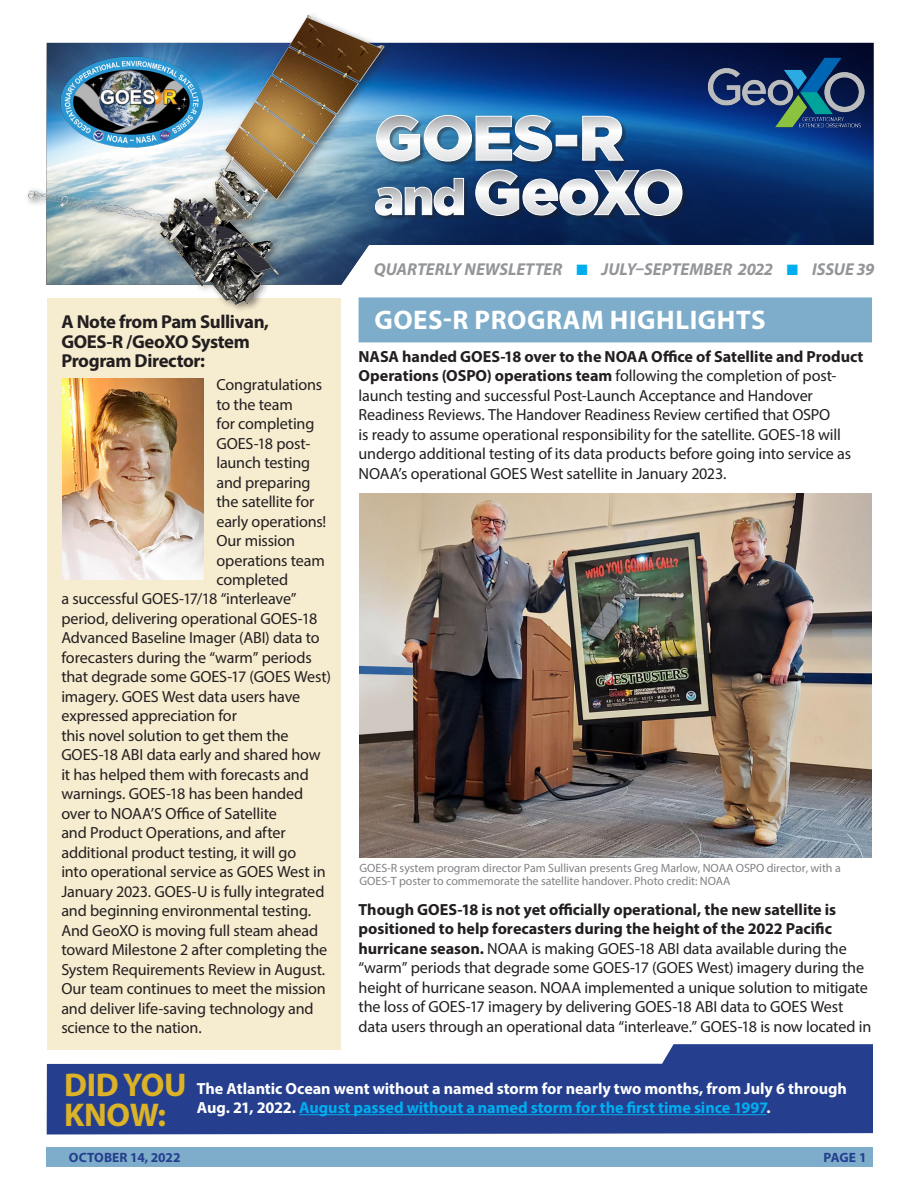
<style>
.page{position:relative;width:918px;height:1188px;background:#fff}
.page>*{position:absolute;margin:0;border:0;box-sizing:border-box;transform-origin:0 0}
.DYK{font:700 33px/30px "Myriad Pro";letter-spacing:-.01em;color:#dcb226}
.BlueBar_Header{font:700 27px "Myriad Pro";letter-spacing:.02em;color:#fff}
.Mike_message{font:700 18.75px/19.5px "Myriad Pro";letter-spacing:-.02em;color:#231f20}
.t1{font:italic 700 17.25px "Myriad Pro";color:#939598}
._508BODY{font:16.2px/19.5px "Myriad Pro";letter-spacing:-.01em;color:#231f20}
._508_Caption{font:16.2px/19.5px "Myriad Pro";letter-spacing:-.01em;color:#231f20}
._508BODY-2{font:700 16.2px/19.5px "Myriad Pro";letter-spacing:-.005em;color:#fff}
.t2{font:700 13.5px "Myriad Pro";letter-spacing:-.005em;color:#253f8e}
._508_Caption-2{font:12px/13.5px "Myriad Pro";letter-spacing:-.005em;color:#808285}
.s1{color:#00aeef}
.s2{font-weight:700}
</style>
<div class="page">
<div style="left:47px;top:298px;width:293px;height:752px;background:#f6ecd0"></div>
<img style="left:394px;top:43px;width:480px;height:202px">
<svg style="left:47px;top:1044px;width:826px;height:91px;fill:#253f8e"></svg>
<div style="left:47px;top:1147px;width:826px;height:20px;background:#7dadcb"></div>
<div style="left:376px;top:116px;width:311px;height:105px;background:#231f20;opacity:.45"></div>
<svg style="left:475px;top:169px;width:208px;height:47px"></svg>
<svg style="left:394px;top:114px;width:231px;height:48px"></svg>
<svg style="left:394px;top:178px;width:70px;height:38px"></svg>
<img style="left:683px;top:42px;width:191px;height:131px">
<div style="left:25px;top:11px;width:369px;height:302px;background:#231f20;opacity:.55"></div>
<img style="left:25px;top:11px;width:364px;height:299px">
<hr style="left:299px;top:1114px;width:467px;height:1px;background:#00aeef">
<div style="left:359px;top:297px;width:513px;height:45px;background:#7dadcb"></div>
<img style="left:360px;top:493px;width:512px;height:365px">
<img style="left:63px;top:378px;width:140px;height:201px">
<p class="Mike_message" style="left:61px;top:311px;width:209px">A Note from Pam Sullivan,<br>GOES-R /GeoXO System<br>Program Director:</p>
<p class="_508BODY" style="left:216px;top:375px;width:107px">Congratulations</p>
<p class="_508BODY" style="left:216px;top:394px;width:78px">to the team</p>
<p class="_508BODY" style="left:216px;top:414px;width:100px">for completing</p>
<p class="_508BODY" style="left:216px;top:433px;width:95px">GOES-18 post-</p>
<p class="_508BODY" style="left:216px;top:453px;width:95px">launch testing</p>
<p class="_508BODY" style="left:216px;top:472px;width:96px">and preparing</p>
<p class="_508BODY" style="left:216px;top:492px;width:99px">the satellite for</p>
<p class="_508BODY" style="left:216px;top:511px;width:111px">early operations!</p>
<p class="_508BODY" style="left:216px;top:531px;width:80px">Our mission</p>
<p class="_508BODY" style="left:216px;top:550px;width:110px">operations team</p>
<p class="_508BODY" style="left:216px;top:570px;width:73px">completed</p>
<p class="_508BODY" style="left:61px;top:589px;width:237px">a successful GOES-17/18 “interleave”</p>
<p class="_508BODY" style="left:61px;top:609px;width:257px">period, delivering operational GOES-18</p>
<p class="_508BODY" style="left:61px;top:628px;width:260px">Advanced Baseline Imager (ABI) data to</p>
<p class="_508BODY" style="left:61px;top:648px;width:252px">forecasters during the “warm” periods</p>
<p class="_508BODY" style="left:61px;top:667px;width:271px">that degrade some GOES-17 (GOES West)</p>
<p class="_508BODY" style="left:61px;top:687px;width:240px">imagery. GOES West data users have</p>
<p class="_508BODY" style="left:61px;top:706px;width:177px">expressed appreciation for</p>
<p class="_508BODY" style="left:61px;top:726px;width:229px">this novel solution to get them the</p>
<p class="_508BODY" style="left:61px;top:745px;width:261px">GOES-18 ABI data early and shared how</p>
<p class="_508BODY" style="left:61px;top:765px;width:249px">it has helped them with forecasts and</p>
<p class="_508BODY" style="left:61px;top:784px;width:243px">warnings. GOES-18 has been handed</p>
<p class="_508BODY" style="left:61px;top:804px;width:217px">over to NOAA’S Office of Satellite</p>
<p class="_508BODY" style="left:61px;top:823px;width:226px">and Product Operations, and after</p>
<p class="_508BODY" style="left:61px;top:842px;width:236px">additional product testing, it will go</p>
<p class="_508BODY" style="left:61px;top:862px;width:266px">into operational service as GOES West in</p>
<p class="_508BODY" style="left:61px;top:881px;width:265px">January 2023. GOES-U is fully integrated</p>
<p class="_508BODY" style="left:61px;top:901px;width:251px">and beginning environmental testing.</p>
<p class="_508BODY" style="left:61px;top:920px;width:258px">And GeoXO is moving full steam ahead</p>
<p class="_508BODY" style="left:61px;top:940px;width:267px">toward Milestone 2 after completing the</p>
<p class="_508BODY" style="left:61px;top:959px;width:265px">System Requirements Review in August.</p>
<p class="_508BODY" style="left:61px;top:979px;width:266px">Our team continues to meet the mission</p>
<p class="_508BODY" style="left:61px;top:998px;width:254px">and deliver life-saving technology and</p>
<p class="_508BODY" style="left:61px;top:1018px;width:142px">science to the nation.</p>
<p class="t1" style="left:374px;top:258px;width:502px">QUARTERLY NEWSLETTER <span class="s1">■</span> JULY–SEPTEMBER 2022 <span class="s1">■</span> ISSUE 39</p>
<h1 class="BlueBar_Header" style="left:374px;top:302px;width:393px">GOES-R PROGRAM HIGHLIGHTS</h1>
<p class="_508BODY" style="left:359px;top:346px;width:506px"><span class="s2">NASA handed GOES-18 over to the NOAA Office of Satellite and Product Operations (OSPO) operations team</span> following the completion of post&shy;launch testing and successful Post-Launch Acceptance and Handover Readiness Reviews. The Handover Readiness Review certified that OSPO<br>is ready to assume operational responsibility for the satellite. GOES-18 will undergo additional testing of its data products before going into service as NOAA’s operational GOES West satellite in January 2023.</p>
<p class="_508_Caption-2" style="left:360px;top:861px;width:483px">GOES-R system program director Pam Sullivan presents Greg Marlow, NOAA OSPO director, with a<br>GOES-T poster to commemorate the satellite handover. Photo credit: NOAA</p>
<p class="_508_Caption" style="left:359px;top:899px;width:514px"><span class="s2">Though GOES-18 is not yet officially operational, the new satellite is positioned to help forecasters during the height of the 2022 Pacific hurricane season.</span> NOAA is making GOES-18 ABI data available during the “warm” periods that degrade some GOES-17 (GOES West) imagery during the height of hurricane season. NOAA implemented a unique solution to mitigate the loss of GOES-17 imagery by delivering GOES-18 ABI data to GOES West data users through an operational data “interleave.” GOES-18 is now located in</p>
<p class="DYK" style="left:64px;top:1069px;width:124px">DID YOU<br>KNOW:</p>
<p class="_508BODY-2" style="left:197px;top:1078px;width:652px">The Atlantic Ocean went without a named storm for nearly two months, from July 6 through<br>Aug. 21, 2022. <span class="s1">August passed without a named storm for the first time since 1997</span>.</p>
<p class="t2" style="left:69px;top:1148px;width:113px">OCTOBER 14, 2022</p>
<p class="t2" style="left:823px;top:1148px;width:45px">PAGE 1</p>
</div>
